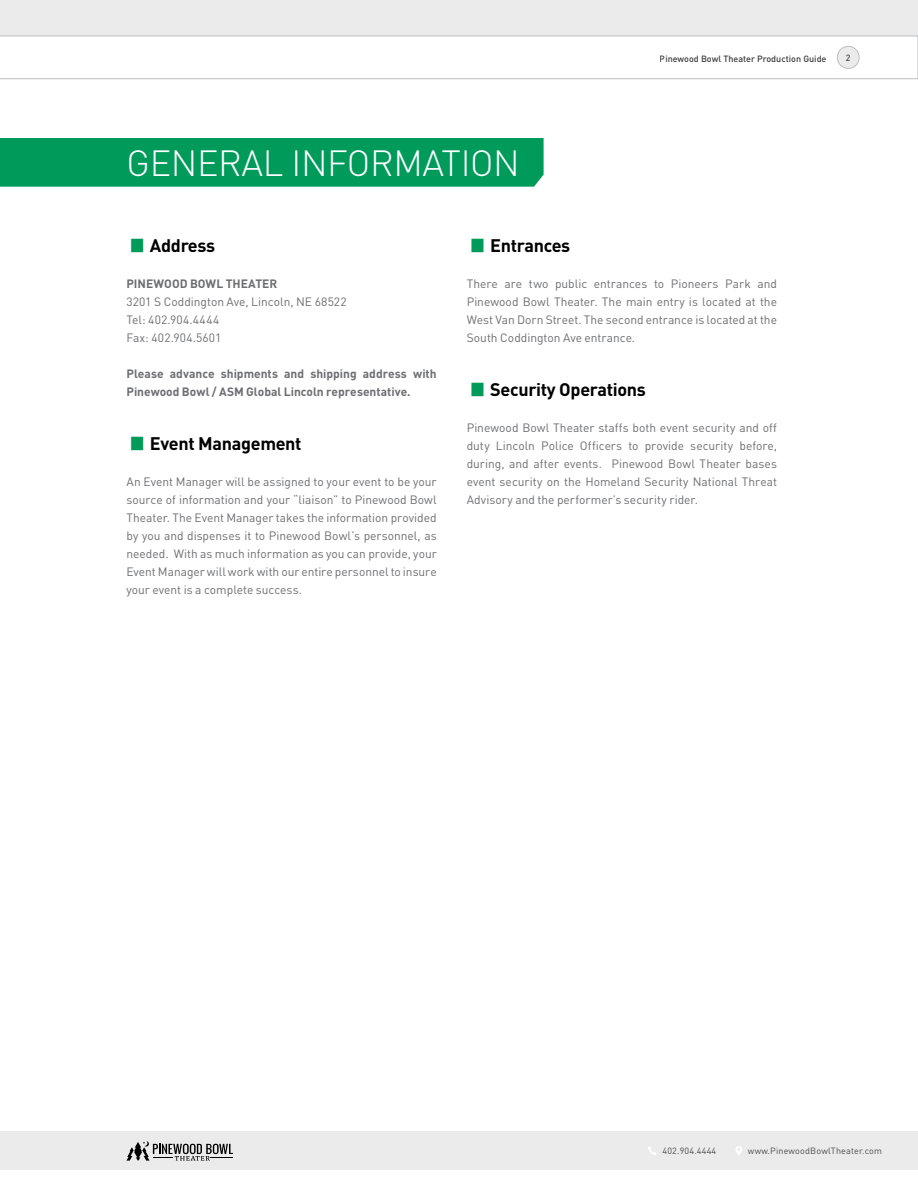
<style>
.page{position:relative;width:918px;height:1188px;background:#fff}
.page>*{position:absolute;margin:0;border:0;box-sizing:border-box;transform-origin:0 0}
.t1{font:700 48px "Titillium";color:#009b5b}
.t2{font:300 36px "DIN Pro";letter-spacing:-.01em;color:#fff}
.t3{font:700 18px "DIN Pro";letter-spacing:-.02em;color:#000}
.t4{font:12px/18px "DIN Pro";color:#6d6e71;text-align:justify}
.t5{font:700 12px/18px "DIN Pro";color:#6d6e71}
.t6{font:9px "DIN Pro";letter-spacing:.02em;color:#4b4b4d}
.t7{font:500 9px "DIN Pro";color:#000}
.t8{font:500 9px "DIN Pro";color:#4b4b4d}
</style>
<div class="page">
<div style="left:0;top:0;width:918px;height:36px;background:#ebebeb"></div>
<div style="left:0;top:1131px;width:918px;height:39px;background:#ebebeb"></div>
<svg style="left:0;top:36px;width:918px;height:43px"></svg>
<div style="left:837px;top:46px;width:22px;height:22px;background:#ebebeb;border-radius:50%"></div>
<div style="left:837px;top:46px;width:23px;height:23px;border:1px solid #bcbec0;border-radius:50%"></div>
<svg style="left:648px;top:1146px;width:9px;height:9px"></svg>
<svg style="left:736px;top:1146px;width:6px;height:9px"></svg>
<svg style="left:126px;top:1141px;width:107px;height:20px"></svg>
<div style="left:0;top:138px;width:544px;height:49px;background:#009b5b"></div>
<h2 class="t2" style="left:127px;top:139px;width:395px">GENERAL INFORMATION</h2>
<p class="t7" style="left:660px;top:53px;width:168px">Pinewood Bowl Theater Production Guide</p>
<p class="t8" style="left:846px;top:51px;width:6px">2</p>
<h1 class="t1" style="left:126px;top:204px;width:23px">•</h1>
<h3 class="t3" style="left:150px;top:233px;width:67px">Address</h3>
<p class="t5" style="left:126px;top:274px;width:152px">PINEWOOD BOWL THEATER</p>
<p class="t4" style="left:126px;top:292px;width:222px;text-align:left">3201 S Coddington Ave, Lincoln, NE 68522<br>Tel: 402.904.4444<br>Fax: 402.904.5601</p>
<p class="t5" style="left:126px;top:364px;width:312px">Please advance shipments and shipping address with<br>Pinewood Bowl / ASM Global Lincoln representative.</p>
<h1 class="t1" style="left:126px;top:402px;width:23px">•</h1>
<h3 class="t3" style="left:150px;top:431px;width:153px">Event Management</h3>
<p class="t4" style="left:126px;top:472px;width:312px">An Event Manager will be assigned to your event to be your source of information and your “liaison” to Pinewood Bowl Theater. The Event Manager takes the information provided by you and dispenses it to Pinewood Bowl’s personnel, as needed. With as much information as you can provide, your Event Manager will work with our entire personnel to insure your event is a complete success.</p>
<h1 class="t1" style="left:467px;top:204px;width:23px">•</h1>
<h3 class="t3" style="left:490px;top:233px;width:82px">Entrances</h3>
<p class="t4" style="left:467px;top:274px;width:312px">There are two public entrances to Pioneers Park and Pinewood Bowl Theater. The main entry is located at the West Van Dorn Street. The second entrance is located at the South Coddington Ave entrance.</p>
<h1 class="t1" style="left:467px;top:348px;width:23px">•</h1>
<h3 class="t3" style="left:490px;top:377px;width:157px">Security Operations</h3>
<p class="t4" style="left:467px;top:418px;width:312px">Pinewood Bowl Theater staffs both event security and off duty Lincoln Police Officers to provide security before, during, and after events. Pinewood Bowl Theater bases event security on the Homeland Security National Threat Advisory and the performer’s security rider.</p>
<p class="t6" style="left:663px;top:1144px;width:55px">402.904.4444</p>
<p class="t6" style="left:748px;top:1144px;width:136px">www.PinewoodBowlTheater.com</p>
</div>
